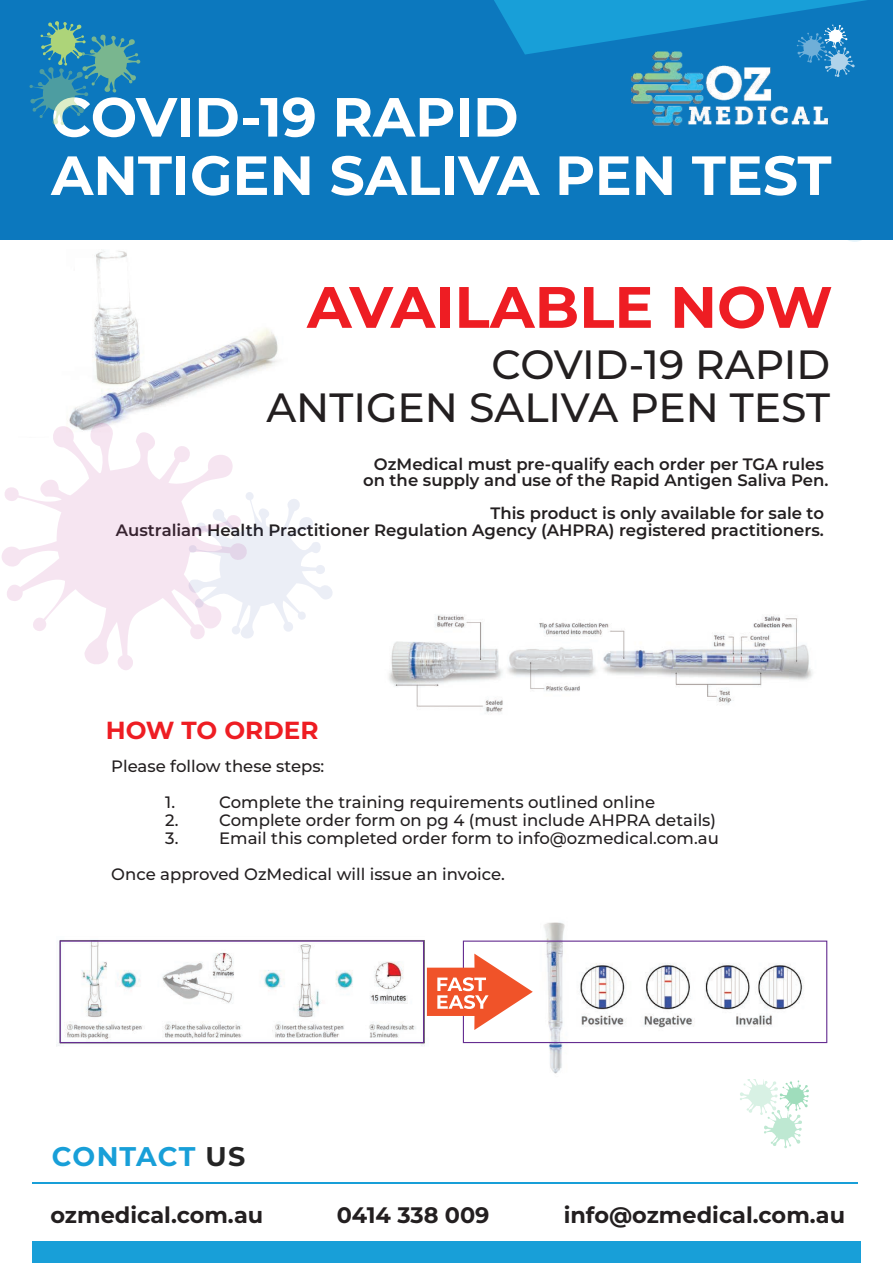
<style>
.page{position:relative;width:893px;height:1263px;background:#fff}
.page>*{position:absolute;margin:0;border:0;box-sizing:border-box;transform-origin:0 0}
.t1{font:700 58.2px "Montserrat";color:#ee1d23}
.t2{font:700 55.05px/58.3px "Montserrat";color:#fff}
.t3{font:500 40.8px/43.2px "Montserrat";color:#231f20;text-align:right}
.t4{font:700 27px "Montserrat";letter-spacing:.04em;color:#189fd8}
.t5{font:700 24.75px "Montserrat";color:#ee1d23}
.t6{font:700 22.35px "Montserrat";color:#231f20}
.t7{font:500 16.5px/36px "Montserrat";color:#231f20}
.t8{font:600 16.5px/16.5px "Montserrat";color:#231f20;text-align:center}
.s1{color:#242424}
</style>
<div class="page">
<div style="left:32px;top:1242px;width:828px;height:21px;background:#189fd8"></div>
<div style="left:0;top:0;width:893px;height:239px;background:#0c78be"></div>
<img style="left:69px;top:251px;width:209px;height:172px">
<hr style="left:32px;top:1182px;width:826px;height:1px;background:#189fd8">
<img style="left:389px;top:615px;width:424px;height:99px">
<svg style="left:2px;top:423px;width:231px;height:247px"></svg>
<svg style="left:189px;top:492px;width:144px;height:146px"></svg>
<svg style="left:740px;top:1079px;width:69px;height:69px"></svg>
<svg style="left:494px;top:0;width:399px;height:242px"></svg>
<svg style="left:29px;top:21px;width:111px;height:104px"></svg>
<img style="left:531px;top:922px;width:285px;height:152px">
<img style="left:58px;top:940px;width:369px;height:106px">
<div style="left:60px;top:940px;width:364px;height:103px;border:1px solid #652d91"></div>
<div style="left:463px;top:940px;width:364px;height:103px;border:1px solid #652d91"></div>
<svg style="left:427px;top:953px;width:106px;height:77px"></svg>
<h2 class="t2" style="left:51px;top:85px;width:782px">COVID-19 RAPID<br>ANTIGEN SALIVA PEN TEST</h2>
<h1 class="t1" style="left:307px;top:265px;width:527px">AVAILABLE NOW</h1>
<h3 class="t3" style="left:266px;top:341px;width:565px">COVID-19 RAPID<br>ANTIGEN SALIVA PEN TEST</h3>
<p class="t8" style="left:363px;top:455px;width:467px">OzMedical must pre-qualify each order per TGA rules on the supply and use of the Rapid Antigen Saliva Pen.</p>
<p class="t8" style="left:116px;top:504px;width:709px;text-align:right">This product is only available for sale to<br>Australian Health Practitioner Regulation Agency (AHPRA) registered practitioners.</p>
<h3 class="t5" style="left:106px;top:712px;width:214px">HOW TO ORDER</h3>
<p class="t7" style="left:165px;top:748px;width:161px;text-indent:-54px">Please follow these steps:<br>1.</p>
<p class="t7" style="left:219px;top:784px;width:437px">Complete the training requirements outlined online</p>
<p class="t7" style="left:165px;top:802px;width:15px">2.</p>
<p class="t7" style="left:219px;top:802px;width:498px">Complete order form on pg 4 (must include AHPRA details)</p>
<p class="t7" style="left:165px;top:820px;width:15px">3.</p>
<p class="t7" style="left:111px;top:820px;width:609px;text-indent:108px">Email this completed order form to info@ozmedical.com.au<br>Once approved OzMedical will issue an invoice.</p>
<h3 class="t4" style="left:52px;top:1137px;width:195px">CONTACT <span class="s1">US</span></h3>
<h3 class="t6" style="left:50px;top:1198px;width:214px">ozmedical.com.au</h3>
<h3 class="t6" style="left:337px;top:1198px;width:154px">0414 338 009</h3>
<h3 class="t6" style="left:564px;top:1198px;width:283px">info@ozmedical.com.au</h3>
</div>
